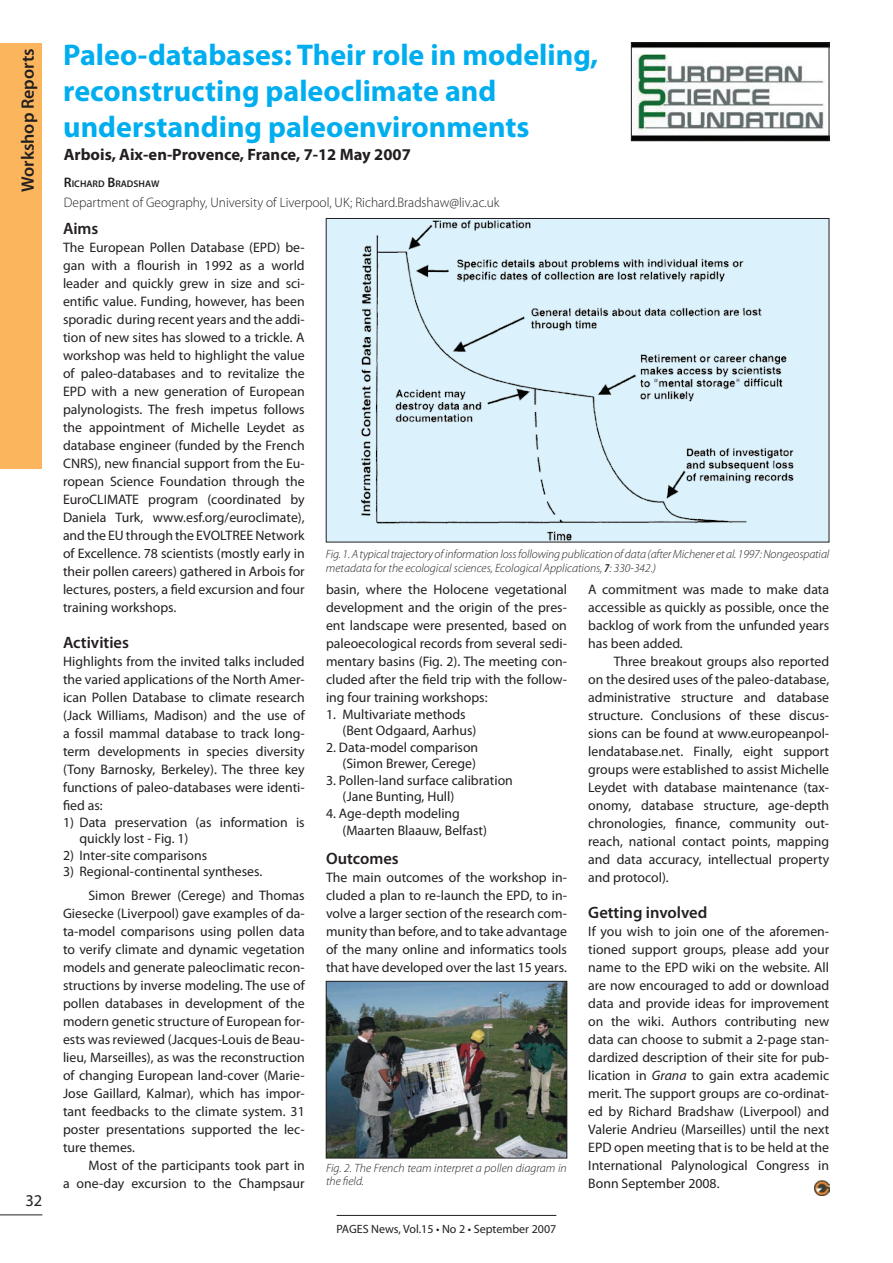
<style>
.page{position:relative;width:893px;height:1263px;background:#fff}
.page>*{position:absolute;margin:0;border:0;box-sizing:border-box;transform-origin:0 0}
.t1{font:700 30px/36px "Myriad Pro";color:#00aeef}
.side-title{font:600 18px "Myriad Pro";color:#231f20}
.workshop_info{font:700 16.5px "Myriad Pro";color:#231f20}
.sub-title{font:600 16.5px "Myriad Pro";color:#231f20}
.t2{font:16.5px "Myriad Pro";color:#231f20}
.Text-box{font:13.8px/18px "Myriad Pro";color:#231f20;text-align:justify}
.Text-box_-_indent{font:13.8px/18px "Myriad Pro";color:#231f20;text-align:justify}
.Text-box-list{font:13.8px/16.5px "Myriad Pro";color:#231f20}
.Author_info{font:300 13.8px "Myriad Pro";color:#231f20}
.figure_caption{font:italic 300 12px/13.5px "Myriad Pro";letter-spacing:-.01em;color:#231f20}
.t3{font:12px "Myriad Pro";color:#231f20}
.Autoren{font:600 9.6px "Myriad Pro";color:#231f20}
.s1{font-size:13.8px}
.s2{font-weight:600;font-stretch:condensed}
.s3{font-style:italic}
</style>
<div class="page">
<hr style="left:0;top:1214px;width:42px;height:1px;background:#231f20">
<hr style="left:337px;top:1215px;width:219px;height:1px;background:#231f20">
<div style="left:0;top:43px;width:42px;height:425px;background:#fbb65d"></div>
<img style="left:814px;top:1180px;width:15px;height:15px">
<img style="left:633px;top:45px;width:194px;height:94px">
<div style="left:631px;top:43px;width:198px;height:98px;border:1px solid #231f20"></div>
<div style="left:326px;top:218px;width:503px;height:324px;background:#dbf2fc"></div>
<img style="left:362px;top:220px;width:432px;height:320px">
<div style="left:326px;top:218px;width:503px;height:324px;border:1px solid #231f20"></div>
<img style="left:328px;top:983px;width:237px;height:173px">
<div style="left:326px;top:981px;width:241px;height:177px;border:1px solid #231f20"></div>
<p class="side-title" style="left:16px;top:192px;width:145px;rotate:-90deg">Workshop Reports</p>
<p class="t2" style="left:25px;top:1190px;width:18px">32</p>
<p class="t1" style="left:63px;top:36px;width:536px">Paleo-databases: Their role in modeling, reconstructing paleoclimate and understanding paleoenvironments</p>
<p class="workshop_info" style="left:64px;top:143px;width:349px">Arbois, Aix-en-Provence, France, 7-12 May 2007</p>
<p class="Autoren" style="left:64px;top:178px;width:97px"><span class="s1">R</span>ICHARD <span class="s1">B</span>RADSHAW</p>
<p class="Author_info" style="left:64px;top:194px;width:437px">Department of Geography, University of Liverpool, UK; Richard.Bradshaw@liv.ac.uk</p>
<p class="sub-title" style="left:63px;top:218px;width:37px">Aims</p>
<p class="Text-box" style="left:63px;top:238px;width:243px">The European Pollen Database (EPD) be&shy;gan with a flourish in 1992 as a world leader and quickly grew in size and sci&shy;entific value. Funding, however, has been sporadic during recent years and the addi&shy;tion of new sites has slowed to a trickle. A workshop was held to highlight the value of paleo-databases and to revitalize the EPD with a new generation of European palynologists. The fresh impetus follows the appointment of Michelle Leydet as database engineer (funded by the French CNRS), new financial support from the Eu&shy;ropean Science Foundation through the EuroCLIMATE program (coordinated by Daniela Turk, www.esf.org/euroclimate), and the EU through the EVOLTREE Network of Excellence. 78 scientists (mostly early in their pollen careers) gathered in Arbois for lectures, posters, a field excursion and four training workshops.</p>
<p class="sub-title" style="left:63px;top:632px;width:67px">Activities</p>
<p class="Text-box" style="left:63px;top:652px;width:243px">Highlights from the invited talks included the varied applications of the North Amer&shy;ican Pollen Database to climate research (Jack Williams, Madison) and the use of a fossil mammal database to track long&shy;term developments in species diversity (Tony Barnosky, Berkeley). The three key functions of paleo-databases were identi&shy;fied as:</p>
<p class="Text-box-list" style="left:80px;top:813px;width:227px;text-indent:-16px">1) Data preservation (as information is quickly lost - Fig. 1)</p>
<p class="Text-box-list" style="left:63px;top:847px;width:146px">2) Inter-site comparisons</p>
<p class="Text-box-list" style="left:63px;top:863px;width:201px">3) Regional-continental syntheses.</p>
<p class="Text-box_-_indent" style="left:63px;top:886px;width:243px;text-indent:26px">Simon Brewer (Cerege) and Thomas Giesecke (Liverpool) gave examples of da&shy;ta-model comparisons using pollen data to verify climate and dynamic vegetation models and generate paleoclimatic recon&shy;structions by inverse modeling. The use of pollen databases in development of the modern genetic structure of European for&shy;ests was reviewed (Jacques-Louis de Beau&shy;lieu, Marseilles), as was the reconstruction of changing European land-cover (Marie-Jose Gaillard, Kalmar), which has impor&shy;tant feedbacks to the climate system. 31 poster presentations supported the lec&shy;ture themes.</p>
<p class="Text-box_-_indent" style="left:63px;top:1156px;width:243px;text-align:right">Most of the participants took part in<br>a one-day excursion to the Champsaur</p>
<p class="figure_caption" style="left:326px;top:548px;width:505px">Fig. 1. A typical trajectory of information loss following publication of data (after Michener et al. 1997: Nongeospatial metadata for the ecological sciences, Ecological Applications, <span class="s2">7</span>: 330-342.)</p>
<p class="Text-box" style="left:588px;top:580px;width:242px">A commitment was made to make data accessible as quickly as possible, once the backlog of work from the unfunded years has been added.</p>
<p class="Text-box_-_indent" style="left:588px;top:652px;width:242px;text-indent:26px">Three breakout groups also reported on the desired uses of the paleo-database, administrative structure and database structure. Conclusions of these discus&shy;sions can be found at www.europeanpol&shy;lendatabase.net. Finally, eight support groups were established to assist Michelle Leydet with database maintenance (tax&shy;onomy, database structure, age-depth chronologies, finance, community out&shy;reach, national contact points, mapping and data accuracy, intellectual property and protocol).</p>
<p class="sub-title" style="left:588px;top:902px;width:121px">Getting involved</p>
<p class="Text-box" style="left:588px;top:922px;width:242px">If you wish to join one of the aforemen&shy;tioned support groups, please add your name to the EPD wiki on the website. All are now encouraged to add or download data and provide ideas for improvement on the wiki. Authors contributing new data can choose to submit a 2-page stan&shy;dardized description of their site for pub&shy;lication in <span class="s3">Grana</span> to gain extra academic merit. The support groups are co-ordinat&shy;ed by Richard Bradshaw (Liverpool) and Valerie Andrieu (Marseilles) until the next EPD open meeting that is to be held at the International Palynological Congress in Bonn September 2008.</p>
<p class="Text-box_-_indent" style="left:326px;top:580px;width:242px">basin, where the Holocene vegetational development and the origin of the pres&shy;ent landscape were presented, based on paleoecological records from several sedi&shy;mentary basins (Fig. 2). The meeting con&shy;cluded after the field trip with the follow&shy;ing four training workshops:</p>
<p class="Text-box-list" style="left:326px;top:705px;width:141px">1. Multivariate methods</p>
<p class="Text-box-list" style="left:342px;top:722px;width:135px">(Bent Odgaard, Aarhus)</p>
<p class="Text-box-list" style="left:326px;top:739px;width:154px">2. Data-model comparison</p>
<p class="Text-box-list" style="left:342px;top:755px;width:135px">(Simon Brewer, Cerege)</p>
<p class="Text-box-list" style="left:326px;top:772px;width:188px">3. Pollen-land surface calibration</p>
<p class="Text-box-list" style="left:342px;top:788px;width:113px">(Jane Bunting, Hull)</p>
<p class="Text-box-list" style="left:326px;top:805px;width:135px">4. Age-depth modeling</p>
<p class="Text-box-list" style="left:342px;top:821px;width:146px">(Maarten Blaauw, Belfast)</p>
<p class="sub-title" style="left:326px;top:848px;width:74px">Outcomes</p>
<p class="Text-box" style="left:326px;top:868px;width:242px">The main outcomes of the workshop in&shy;cluded a plan to re-launch the EPD, to in&shy;volve a larger section of the research com&shy;munity than before, and to take advantage of the many online and informatics tools that have developed over the last 15 years.</p>
<p class="figure_caption" style="left:326px;top:1161px;width:242px">Fig. 2. The French team interpret a pollen diagram in the field.</p>
<p class="t3" style="left:337px;top:1221px;width:221px">PAGES News, Vol.15 • No 2 • September 2007</p>
</div>
